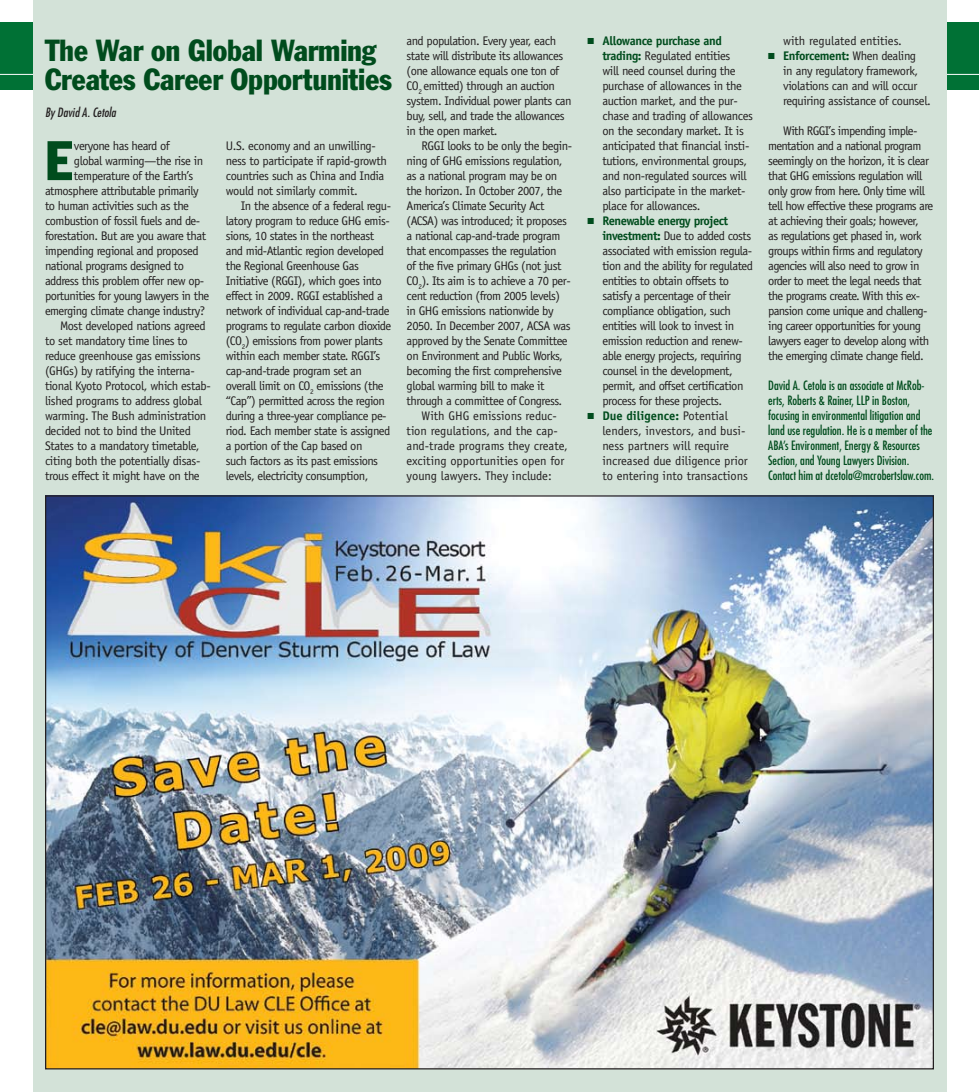
<style>
.page{position:relative;width:979px;height:1092px;background:#fff}
.page>*{position:absolute;margin:0;border:0;box-sizing:border-box;transform-origin:0 0}
.t1{font:condensed 54.62px "Franklin Gothic";color:#004c1d}
.t2{font:condensed 30px/28.8px "Franklin Gothic";letter-spacing:-.005em;color:#004c1d}
.t3{font:12.5px/15px "Officina Sans";letter-spacing:-.04em;color:#231f20}
.t4{font:12.5px/15px "Officina Sans";color:#231f20}
.t5{font:condensed 12.5px/15px "Futura";color:#004c1d}
.t6{font:italic condensed 12.5px "Futura";letter-spacing:.005em;color:#231f20}
.s1{color:#004c1d}
.s2{font-weight:700;color:#004c1d}
</style>
<div class="page">
<div style="left:0;top:22px;width:979px;height:68px;background:#007135"></div>
<hr style="left:0;top:74px;width:979px;height:1px;background:#fff">
<div style="left:33px;top:0;width:913px;height:1091px;background:#d3e2d8"></div>
<img style="left:47px;top:497px;width:885px;height:570px">
<h2 class="t2" style="left:45px;top:36px;width:348px">The War on Global Warming<br>Creates Career Opportunities</h2>
<p class="t6" style="left:45px;top:105px;width:73px">By David A. Cetola</p>
<h1 class="t1" style="left:45px;top:127px;width:29px">E</h1>
<p class="t3" style="left:74px;top:138px;width:97px">veryone has heard of</p>
<p class="t3" style="left:74px;top:153px;width:131px">global warming—the rise in</p>
<p class="t3" style="left:74px;top:168px;width:121px">temperature of the Earth’s</p>
<p class="t3" style="left:45px;top:183px;width:155px">atmosphere attributable primarily</p>
<p class="t3" style="left:45px;top:198px;width:145px">to human activities such as the</p>
<p class="t3" style="left:45px;top:213px;width:157px">combustion of fossil fuels and de-</p>
<p class="t3" style="left:45px;top:228px;width:163px">forestation. But are you aware that</p>
<p class="t3" style="left:45px;top:243px;width:155px">impending regional and proposed</p>
<p class="t3" style="left:45px;top:258px;width:141px">national programs designed to</p>
<p class="t3" style="left:45px;top:273px;width:161px">address this problem offer new op-</p>
<p class="t3" style="left:45px;top:288px;width:166px">portunities for young lawyers in the</p>
<p class="t3" style="left:45px;top:303px;width:162px">emerging climate change industry?</p>
<p class="t3" style="left:60px;top:318px;width:147px">Most developed nations agreed</p>
<p class="t3" style="left:45px;top:333px;width:144px">to set mandatory time lines to</p>
<p class="t3" style="left:45px;top:348px;width:157px">reduce greenhouse gas emissions</p>
<p class="t3" style="left:45px;top:363px;width:151px">(GHGs) by ratifying the interna-</p>
<p class="t3" style="left:45px;top:378px;width:167px">tional Kyoto Protocol, which estab-</p>
<p class="t3" style="left:45px;top:393px;width:159px">lished programs to address global</p>
<p class="t3" style="left:45px;top:408px;width:163px">warming. The Bush administration</p>
<p class="t3" style="left:45px;top:423px;width:147px">decided not to bind the United</p>
<p class="t3" style="left:45px;top:438px;width:156px">States to a mandatory timetable,</p>
<p class="t3" style="left:45px;top:453px;width:157px">citing both the potentially disas-</p>
<p class="t3" style="left:45px;top:468px;width:156px">trous effect it might have on the</p>
<p class="t3" style="left:226px;top:138px;width:163px">U.S. economy and an unwilling&shy;ness to participate if rapid-growth countries such as China and India would not similarly commit.</p>
<p class="t3" style="left:226px;top:198px;width:167px;text-indent:15px">In the absence of a federal regu&shy;latory program to reduce GHG emis&shy;sions, 10 states in the northeast and mid-Atlantic region developed the Regional Greenhouse Gas Initiative (RGGI), which goes into effect in 2009. RGGI established a network of individual cap-and-trade programs to regulate carbon dioxide (CO<sub>2</sub>) emissions from power plants within each member state. RGGI’s cap-and-trade program set an overall limit on CO<sub>2</sub> emissions (the “Cap”) permitted across the region during a three-year compliance pe&shy;riod. Each member state is assigned a portion of the Cap based on<br>such factors as its past emissions levels, electricity consumption,</p>
<p class="t3" style="left:407px;top:33px;width:166px">and population. Every year, each state will distribute its allowances (one allowance equals one ton of<br>CO<sub>2</sub> emitted) through an auction system. Individual power plants can buy, sell, and trade the allowances in the open market.</p>
<p class="t3" style="left:422px;top:138px;width:152px">RGGI looks to be only the begin-</p>
<p class="t3" style="left:407px;top:153px;width:158px">ning of GHG emissions regulation,</p>
<p class="t3" style="left:407px;top:168px;width:152px">as a national program may be on</p>
<p class="t3" style="left:407px;top:183px;width:157px">the horizon. In October 2007, the</p>
<p class="t3" style="left:407px;top:198px;width:139px">America’s Climate Security Act</p>
<p class="t3" style="left:407px;top:213px;width:162px">(ACSA) was introduced; it proposes</p>
<p class="t3" style="left:407px;top:228px;width:155px">a national cap-and-trade program</p>
<p class="t3" style="left:407px;top:243px;width:152px">that encompasses the regulation</p>
<p class="t3" style="left:407px;top:258px;width:156px">of the five primary GHGs (not just</p>
<p class="t3" style="left:407px;top:273px;width:166px">CO<sub>2</sub>). Its aim is to achieve a 70 per-</p>
<p class="t3" style="left:407px;top:288px;width:155px">cent reduction (from 2005 levels)</p>
<p class="t3" style="left:407px;top:303px;width:148px">in GHG emissions nationwide by</p>
<p class="t3" style="left:407px;top:318px;width:165px">2050. In December 2007, ACSA was</p>
<p class="t3" style="left:407px;top:333px;width:163px">approved by the Senate Committee</p>
<p class="t3" style="left:407px;top:348px;width:158px">on Environment and Public Works,</p>
<p class="t3" style="left:407px;top:363px;width:157px">becoming the first comprehensive</p>
<p class="t3" style="left:407px;top:378px;width:140px">global warming bill to make it</p>
<p class="t3" style="left:407px;top:393px;width:157px">through a committee of Congress.</p>
<p class="t4" style="left:422px;top:408px;width:137px">With GHG emissions reduc-</p>
<p class="t4" style="left:407px;top:423px;width:153px">tion regulations, and the cap-</p>
<p class="t4" style="left:407px;top:438px;width:163px">and-trade programs they create,</p>
<p class="t4" style="left:407px;top:453px;width:159px">exciting opportunities open for</p>
<p class="t4" style="left:407px;top:468px;width:147px">young lawyers. They include:</p>
<p class="t3" style="left:602px;top:33px;width:152px;text-indent:-15px"><span class="s1">■</span> <span class="s2">Allowance purchase and trading:</span> Regulated entities<br>will need counsel during the purchase of allowances in the auction market, and the pur&shy;chase and trading of allowances on the secondary market. It is anticipated that financial insti&shy;tutions, environmental groups, and non-regulated sources will also participate in the market&shy;place for allowances.</p>
<p class="t3" style="left:602px;top:213px;width:152px;text-indent:-15px"><span class="s1">■</span> <span class="s2">Renewable energy project investment:</span> Due to added costs associated with emission regula&shy;tion and the ability for regulated entities to obtain offsets to satisfy a percentage of their compliance obligation, such entities will look to invest in emission reduction and renew&shy;able energy projects, requiring counsel in the development, permit, and offset certification process for these projects.</p>
<p class="t4" style="left:602px;top:408px;width:147px;text-indent:-15px"><span class="s1">■</span> <span class="s2">Due diligence:</span> Potential lenders, investors, and busi&shy;ness partners will require increased due diligence prior to entering into transactions</p>
<p class="t4" style="left:783px;top:33px;width:120px">with regulated entities.</p>
<p class="t3" style="left:783px;top:48px;width:149px;text-indent:-15px"><span class="s1">■</span> <span class="s2">Enforcement:</span> When dealing<br>in any regulatory framework, violations can and will occur requiring assistance of counsel.</p>
<p class="t3" style="left:768px;top:123px;width:167px;text-indent:15px">With RGGI’s impending imple&shy;mentation and a national program seemingly on the horizon, it is clear that GHG emissions regulation will only grow from here. Only time will tell how effective these programs are at achieving their goals; however,<br>as regulations get phased in, work groups within firms and regulatory agencies will also need to grow in order to meet the legal needs that the programs create. With this ex&shy;pansion come unique and challeng&shy;ing career opportunities for young lawyers eager to develop along with the emerging climate change field.</p>
<p class="t5" style="left:768px;top:378px;width:167px">David A. Cetola is an associate at McRob&shy;erts, Roberts &amp; Rainer, LLP in Boston, focusing in environmental litigation and land use regulation. He is a member of the ABA’s Environment, Energy &amp; Resources Section, and Young Lawyers Division.<br>Contact him at dcetola@mcrobertslaw.com.</p>
</div>
